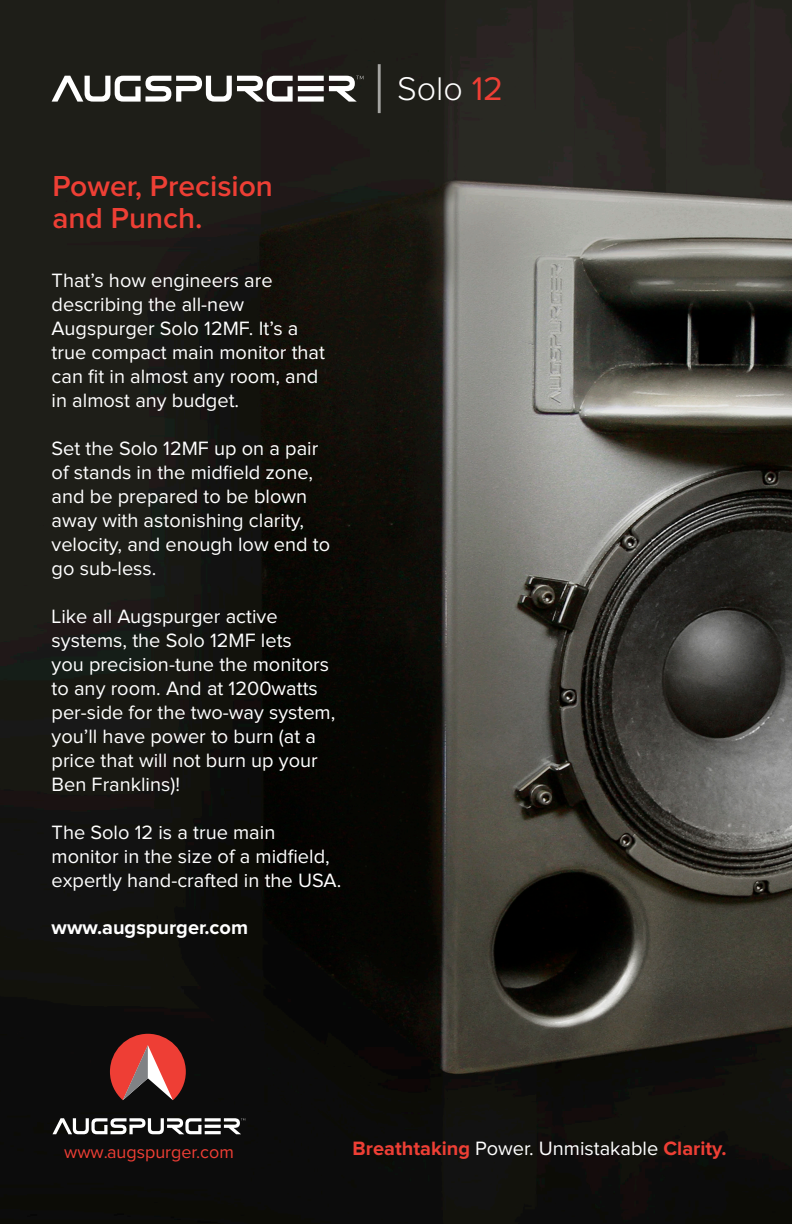
<style>
.page{position:relative;width:792px;height:1224px;background:#fff}
.page>*{position:absolute;margin:0;border:0;box-sizing:border-box;transform-origin:0 0}
.t1{font:300 34px "Proxima Nova";color:#fff}
.t2{font:600 30px/32px "Proxima Nova";color:#ee3f35}
.t3{font:20px/24px "Proxima Nova";color:#fff}
.t4{font:700 20px "Proxima Nova";color:#ee3f35}
.t5{font:700 20px "Proxima Nova";color:#fff}
.t6{font:18px "Proxima Nova";color:#ee3e35}
.s1{font-weight:400;color:#ee3f35}
.s2{font-weight:400;color:#fff}
</style>
<div class="page">
<img style="left:0;top:0;width:792px;height:1224px">
<svg style="left:52px;top:76px;width:311px;height:26px"></svg>
<hr style="left:378px;top:64px;width:3px;height:49px;background:#fff">
<svg style="left:110px;top:1034px;width:76px;height:66px;background:#a84641"></svg>
<svg style="left:52px;top:1118px;width:193px;height:16px"></svg>
<p class="t2" style="left:52px;top:172px;width:222px">Power, Precision and Punch.</p>
<p class="t3" style="left:52px;top:269px;width:275px">That’s how engineers are describing the all-new<br>Augspurger Solo 12MF. It’s a true compact main monitor that can fit in almost any room, and in almost any budget.</p>
<p class="t3" style="left:52px;top:437px;width:280px">Set the Solo 12MF up on a pair of stands in the midfield zone, and be prepared to be blown away with astonishing clarity, velocity, and enough low end to go sub-less.</p>
<p class="t3" style="left:52px;top:605px;width:285px">Like all Augspurger active systems, the Solo 12MF lets<br>you precision-tune the monitors to any room. And at 1200watts per-side for the two-way system, you’ll have power to burn (at a price that will not burn up your<br>Ben Franklins)!</p>
<p class="t3" style="left:52px;top:821px;width:291px">The Solo 12 is a true main monitor in the size of a midfield, expertly hand-crafted in the USA.</p>
<p class="t5" style="left:52px;top:918px;width:198px">www.augspurger.com</p>
<p class="t1" style="left:397px;top:73px;width:108px">Solo <span class="s1">12</span></p>
<p class="t6" style="left:64px;top:1144px;width:171px">www.augspurger.com</p>
<p class="t4" style="left:353px;top:1139px;width:375px">Breathtaking <span class="s2">Power. Unmistakable</span> Clarity.</p>
</div>
